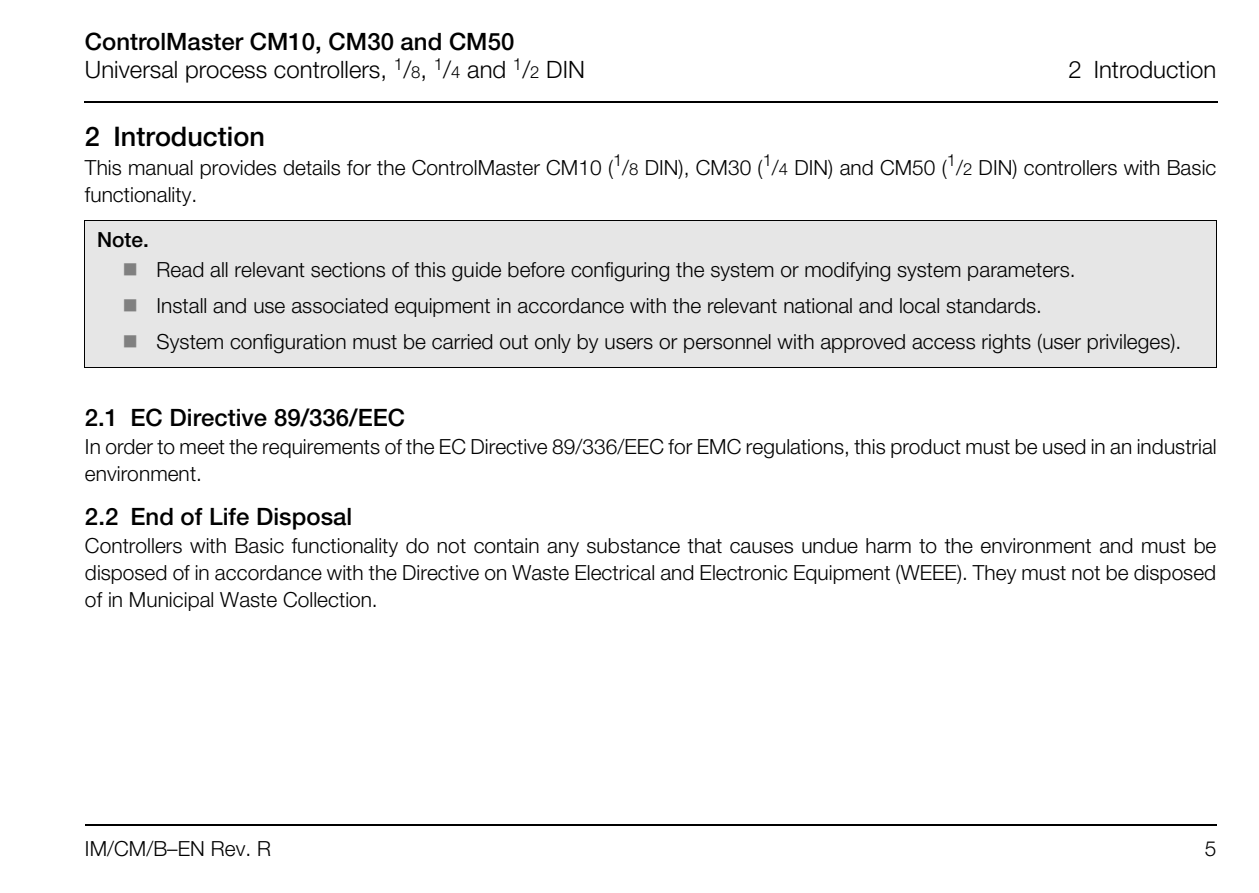
<style>
.page{position:relative;width:1259px;height:893px;background:#fff}
.page>*{position:absolute;margin:0;border:0;box-sizing:border-box;transform-origin:0 0}
.t1{font:500 27px "Helvetica Neue";color:#000}
.t2{font:300 24px/28.5px "Helvetica Neue";color:#000}
.t3{font:500 24px "Helvetica Neue";color:#000}
.t4{font:300 21px/27px "Helvetica Neue";letter-spacing:.005em;color:#000}
.t5{font:500 21px "Helvetica Neue";color:#000}
.s1{font-weight:500}
.s2{font-size:16.8px}
.s3{color:#808080}
</style>
<div class="page">
<hr style="left:85px;top:101px;width:1132px;height:2px;background:#000">
<hr style="left:85px;top:824px;width:1131px;height:2px;background:#000">
<div style="left:85px;top:220px;width:1131px;height:148px;background:#e6e6e6"></div>
<hr style="left:85px;top:221px;width:1px;height:146px;background:#000">
<hr style="left:1216px;top:221px;width:1px;height:146px;background:#000">
<hr style="left:85px;top:220px;width:1131px;height:1px;background:#000">
<hr style="left:85px;top:367px;width:1131px;height:1px;background:#000">
<p class="t2" style="left:85px;top:30px;width:501px"><span class="s1">ControlMaster CM10, CM30 and CM50<br></span>Universal process controllers, <sup>1</sup>/<span class="s2">8</span>, <sup>1</sup>/<span class="s2">4</span> and <sup>1</sup>/<span class="s2">2</span> DIN</p>
<p class="t2" style="left:1068px;top:58px;width:149px">2 Introduction</p>
<p class="t1" style="left:85px;top:126px;width:181px">2 Introduction</p>
<p class="t4" style="left:85px;top:156px;width:1133px">This manual provides details for the ControlMaster CM10 (<sup>1</sup>/<span class="s2">8</span> DIN), CM30 (<sup>1</sup>/<span class="s2">4</span> DIN) and CM50 (<sup>1</sup>/<span class="s2">2</span> DIN) controllers with Basic functionality.</p>
<p class="t5" style="left:97px;top:232px;width:54px">Note.</p>
<p class="t4" style="left:123px;top:258px;width:954px"><span class="s3">■</span> Read all relevant sections of this guide before configuring the system or modifying system parameters.</p>
<p class="t4" style="left:123px;top:294px;width:921px"><span class="s3">■</span> Install and use associated equipment in accordance with the relevant national and local standards.</p>
<p class="t4" style="left:123px;top:330px;width:1060px"><span class="s3">■</span> System configuration must be carried out only by users or personnel with approved access rights (user privileges).</p>
<p class="t3" style="left:85px;top:408px;width:322px">2.1 EC Directive 89/336/EEC</p>
<p class="t4" style="left:85px;top:435px;width:1133px">In order to meet the requirements of the EC Directive 89/336/EEC for EMC regulations, this product must be used in an industrial environment.</p>
<p class="t3" style="left:85px;top:507px;width:269px">2.2 End of Life Disposal</p>
<p class="t4" style="left:85px;top:534px;width:1133px;text-align:justify">Controllers with Basic functionality do not contain any substance that causes undue harm to the environment and must be disposed of in accordance with the Directive on Waste Electrical and Electronic Equipment (WEEE). They must not be disposed of in Municipal Waste Collection.</p>
<p class="t4" style="left:85px;top:837px;width:187px">IM/CM/B–EN Rev. R</p>
<p class="t4" style="left:1204px;top:837px;width:13px">5</p>
</div>
